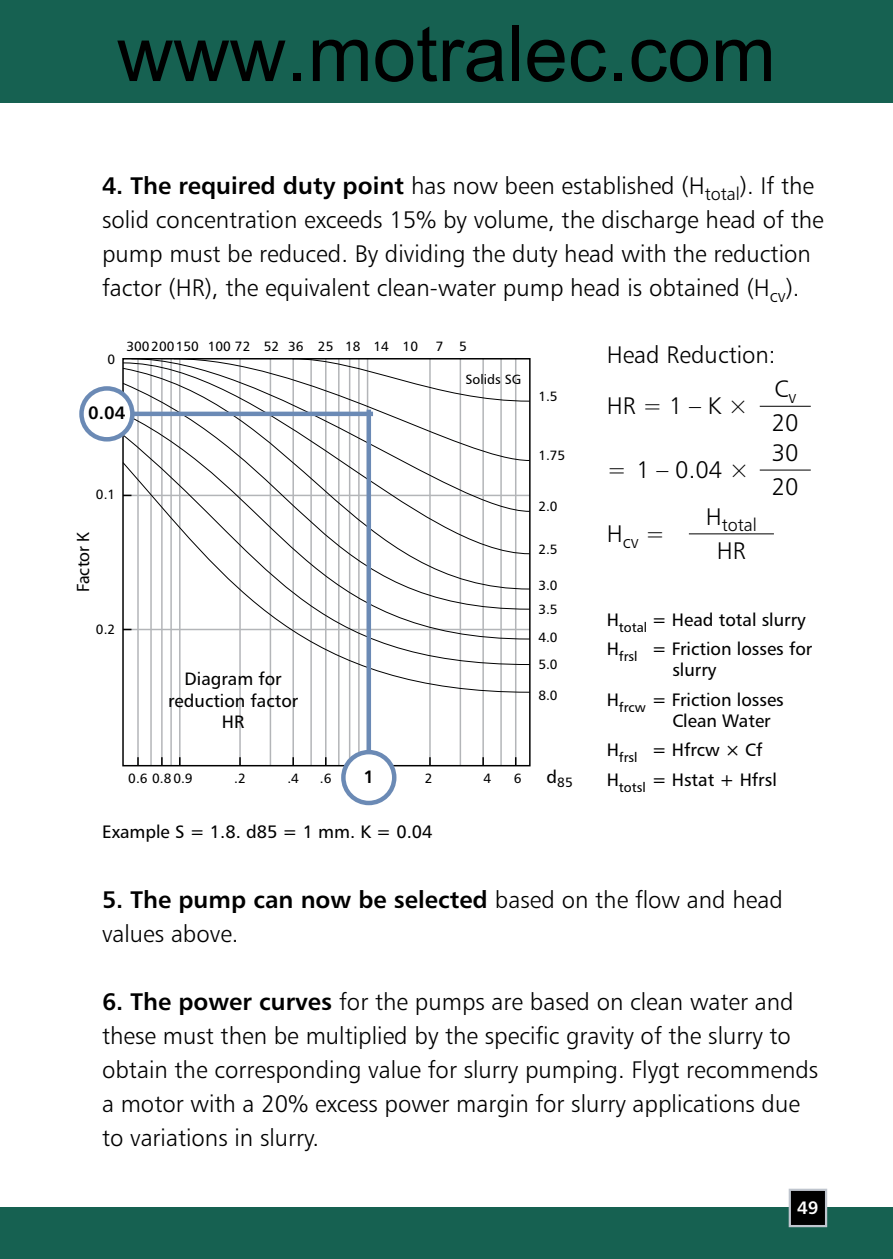
<style>
.page{position:relative;width:893px;height:1259px;background:#fff}
.page>*{position:absolute;margin:0;border:0;box-sizing:border-box;transform-origin:0 0}
.t1{font:78px "Arial";color:#000}
.t2{font:24px/33.9px "Humanist 777 BT Light B";color:#000}
.t3{font:24px "Humanist 777 BT Bold B";color:#000}
.t4{font:18px/29.4px "Humanist 777 BT Roman B";color:#000;text-align:center}
.t5{font:18px "Myriad Pro";color:#000}
.t6{font:18px "Humanist 777 BT Light B";color:#000}
.t7{font:18px "Humanist 777 BT Bold B";color:#000}
.t8{font:18px "Humanist 777 BT Bold B";color:#fff}
.t9{font:13.5px/23.7px "Humanist 777 BT Roman B";color:#000}
.s1{font-family:"Humanist 777 BT Bold B"}
.s2{font-family:"Humanist 777 BT Light B"}
</style>
<div class="page">
<hr style="left:239px;top:359px;width:2px;height:406px;background:#b3b5b8">
<hr style="left:292px;top:359px;width:2px;height:406px;background:#b3b5b8">
<hr style="left:270px;top:359px;width:1px;height:406px;background:#b3b5b8">
<hr style="left:325px;top:359px;width:1px;height:406px;background:#b3b5b8">
<hr style="left:349px;top:359px;width:1px;height:406px;background:#b3b5b8">
<hr style="left:338px;top:359px;width:2px;height:406px;background:#b3b5b8">
<hr style="left:310px;top:359px;width:2px;height:406px;background:#b3b5b8">
<hr style="left:358px;top:359px;width:2px;height:406px;background:#b3b5b8">
<hr style="left:137px;top:359px;width:2px;height:406px;background:#b3b5b8">
<hr style="left:161px;top:359px;width:2px;height:406px;background:#b3b5b8">
<hr style="left:150px;top:359px;width:2px;height:406px;background:#b3b5b8">
<hr style="left:170px;top:359px;width:2px;height:406px;background:#b3b5b8">
<hr style="left:179px;top:359px;width:2px;height:406px;background:#b3b5b8">
<hr style="left:429px;top:359px;width:2px;height:406px;background:#b3b5b8">
<hr style="left:482px;top:359px;width:2px;height:406px;background:#b3b5b8">
<hr style="left:460px;top:359px;width:1px;height:406px;background:#b3b5b8">
<hr style="left:515px;top:359px;width:1px;height:406px;background:#b3b5b8">
<hr style="left:500px;top:359px;width:2px;height:406px;background:#b3b5b8">
<svg style="left:131px;top:358px;width:400px;height:4px"></svg>
<svg style="left:122px;top:362px;width:409px;height:5px"></svg>
<svg style="left:122px;top:367px;width:409px;height:15px"></svg>
<svg style="left:122px;top:382px;width:409px;height:30px"></svg>
<svg style="left:122px;top:412px;width:409px;height:22px"></svg>
<svg style="left:122px;top:434px;width:409px;height:27px"></svg>
<svg style="left:122px;top:461px;width:409px;height:232px"></svg>
<svg style="left:239px;top:757px;width:2px;height:8px"></svg>
<svg style="left:292px;top:757px;width:2px;height:8px"></svg>
<svg style="left:137px;top:757px;width:2px;height:8px"></svg>
<svg style="left:161px;top:757px;width:2px;height:8px"></svg>
<svg style="left:179px;top:757px;width:2px;height:8px"></svg>
<svg style="left:429px;top:757px;width:2px;height:8px"></svg>
<svg style="left:482px;top:757px;width:2px;height:8px"></svg>
<div style="left:115px;top:411px;width:258px;height:5px;background:#6b8ab5"></div>
<hr style="left:367px;top:409px;width:4px;height:348px;background:#6b8ab5">
<div style="left:81px;top:388px;width:51px;height:51px;background:#fff;border-radius:50%"></div>
<div style="left:79px;top:386px;width:56px;height:55px;border:4px solid #6b8ab5;border-radius:50%"></div>
<div style="left:343px;top:752px;width:51px;height:51px;background:#fff;border-radius:50%"></div>
<div style="left:341px;top:750px;width:55px;height:55px;border:4px solid #6b8ab5;border-radius:50%"></div>
<div style="left:0;top:1208px;width:893px;height:51px;background:#166151"></div>
<div style="left:0;top:0;width:893px;height:102px;background:#166151"></div>
<svg style="left:787px;top:1188px;width:41px;height:40px;background:#323738"></svg>
<hr style="left:760px;top:406px;width:51px;height:1px;background:#000">
<hr style="left:760px;top:469px;width:51px;height:1px;background:#000">
<hr style="left:689px;top:533px;width:85px;height:1px;background:#000">
<h1 class="t1" style="left:117px;top:24px;width:660px">www.motralec.com</h1>
<p class="t2" style="left:102px;top:168px;width:723px"><span class="s1">4. The required duty point</span> has now been established (H<sub>total</sub>). If the solid concentration exceeds 15% by volume, the discharge head of the pump must be reduced. By dividing the duty head with the reduction factor (HR), the equivalent clean-water pump head is obtained (H<sub>cv</sub>).</p>
<p class="t9" style="left:108px;top:347px;width:9px">0</p>
<p class="t9" style="left:126px;top:334px;width:293px">300200150 100 72 52 36 25 18 14 10</p>
<p class="t9" style="left:436px;top:334px;width:33px">7 5</p>
<p class="t9" style="left:465px;top:367px;width:57px">Solids SG</p>
<p class="t7" style="left:88px;top:401px;width:39px">0.04</p>
<p class="t9" style="left:96px;top:482px;width:21px">0.1</p>
<p class="t5" style="left:74px;top:592px;width:62px;rotate:-90deg">Factor K</p>
<p class="t9" style="left:96px;top:617px;width:21px">0.2</p>
<p class="t4" style="left:168px;top:668px;width:132px;line-height:21.6px">Diagram for reduction factor<br>HR</p>
<p class="t7" style="left:363px;top:765px;width:12px">1</p>
<p class="t9" style="left:128px;top:766px;width:66px">0.6 0.80.9</p>
<p class="t9" style="left:234px;top:766px;width:13px">.2</p>
<p class="t9" style="left:287px;top:766px;width:13px">.4</p>
<p class="t9" style="left:320px;top:766px;width:13px">.6</p>
<p class="t9" style="left:425px;top:766px;width:9px">2</p>
<p class="t9" style="left:484px;top:766px;width:9px">4</p>
<p class="t9" style="left:514px;top:766px;width:9px">6</p>
<p class="t4" style="left:102px;top:816px;width:332px">Example S = 1.8. d85 = 1 mm. K = 0.04</p>
<p class="t9" style="left:538px;top:384px;width:21px">1.5</p>
<p class="t9" style="left:538px;top:444px;width:29px">1.75</p>
<p class="t9" style="left:538px;top:494px;width:21px">2.0</p>
<p class="t9" style="left:538px;top:537px;width:21px">2.5</p>
<p class="t9" style="left:538px;top:573px;width:21px">3.0<br>3.5</p>
<p class="t9" style="left:538px;top:623px;width:21px;line-height:27px">4.0<br>5.0</p>
<p class="t9" style="left:538px;top:683px;width:21px">8.0</p>
<p class="t9" style="left:547px;top:770px;width:28px"><sup>d</sup>85</p>
<p class="t2" style="left:607px;top:329px;width:171px;line-height:51px">Head Reduction:<br>HR = 1 – K ×</p>
<p class="t2" style="left:772px;top:372px;width:28px">C<sub>v<br></sub>20</p>
<p class="t2" style="left:772px;top:435px;width:28px">30<br>20</p>
<p class="t2" style="left:607px;top:452px;width:144px">= 1 – 0.04 ×</p>
<p class="t2" style="left:607px;top:516px;width:60px">H<sub>cv</sub> =</p>
<p class="t6" style="left:706px;top:514px;width:53px"><sup>H</sup>total</p>
<p class="t2" style="left:717px;top:533px;width:30px">HR</p>
<p class="t4" style="left:607px;top:604px;width:207px;text-align:left">H<sub>total</sub> = Head total slurry<br>H<sub>frsl</sub> = Friction losses for</p>
<p class="t4" style="left:607px;top:655px;width:179px">slurry<br>H<sub>frcw</sub> = Friction losses</p>
<p class="t4" style="left:607px;top:705px;width:172px;text-align:left;text-indent:66px">Clean Water<br>H<sub>frsl</sub> = Hfrcw × Cf<br>H<sub>totsl</sub> = Hstat + Hfrsl</p>
<p class="t3" style="left:102px;top:884px;width:682px">5. The pump can now be selected <span class="s2">based on the flow and head</span></p>
<p class="t2" style="left:102px;top:916px;width:138px">values above.</p>
<p class="t2" style="left:102px;top:984px;width:718px"><span class="s1">6. The power curves</span> for the pumps are based on clean water and these must then be multiplied by the specific gravity of the slurry to obtain the corresponding value for slurry pumping. Flygt recommends a motor with a 20% excess power margin for slurry applications due to variations in slurry.</p>
<p class="t8" style="left:797px;top:1196px;width:23px">49</p>
</div>
